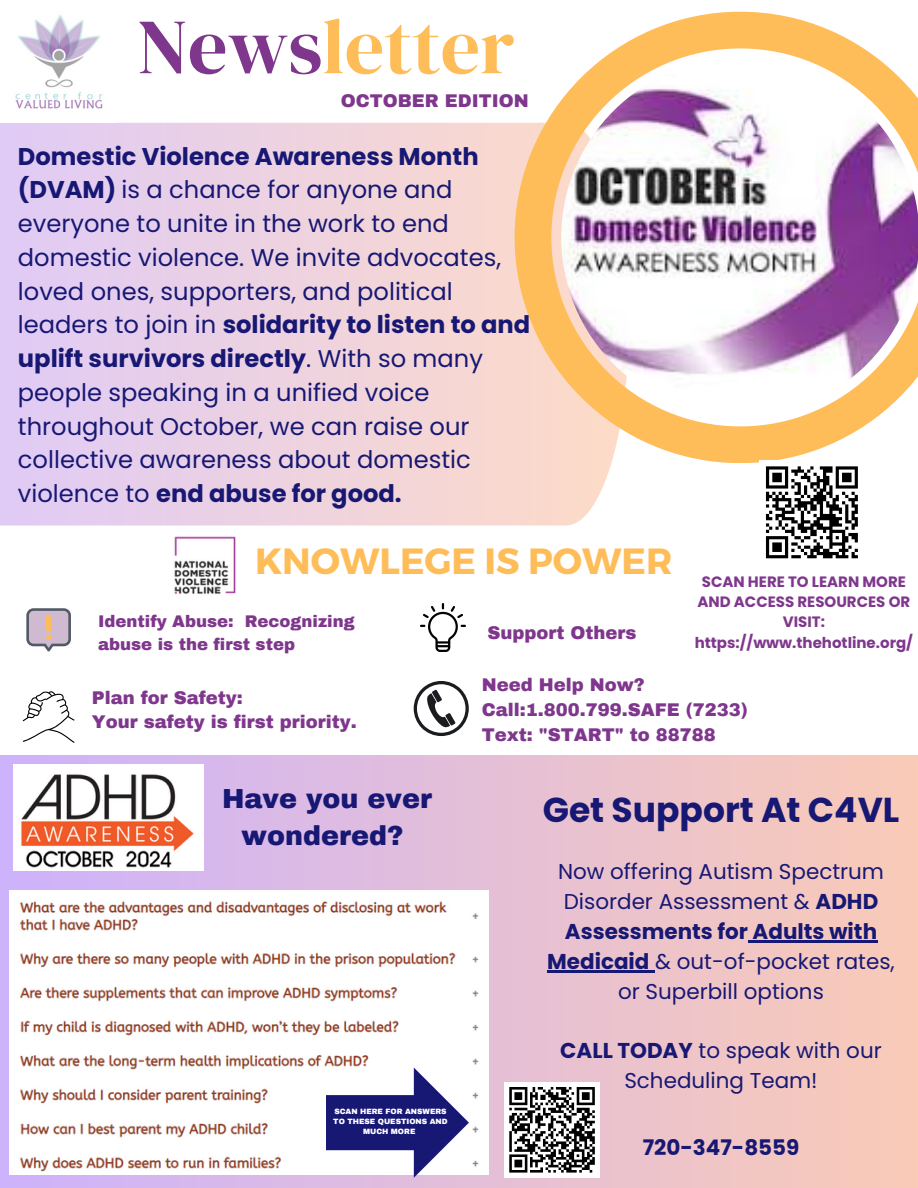
<style>
.page{position:relative;width:918px;height:1188px;background:#fff}
.page>*{position:absolute;margin:0;border:0;box-sizing:border-box;transform-origin:0 0}
.t1{font:78px "DM Serif Display";color:#ffbd59}
.t2{font:700 36.45px "Montserrat";color:#ffbd59}
.t3{font:700 34.5px "Poppins";color:#171874}
.t4{font:900 27px/37.2px "Archivo";color:#171874;text-align:center}
.t5{font:24.15px/33.8px "Poppins";color:#171874}
.t6{font:21.45px/29.8px "Poppins";color:#171874;text-align:center}
.t7{font:700 21.45px "Poppins";color:#171874}
.t8{font:900 18px "Archivo";color:#7f378d}
.t9{font:900 16.5px/22.5px "Archivo";color:#7f378d}
.t10{font:700 15px/20.2px "Poppins";color:#7f378d;text-align:center}
.t11{font:900 7.5px/10.2px "Archivo";color:#fff;text-align:center}
.s1{color:#7f378d}
.s2{font-weight:700}
</style>
<div class="page">
<svg style="left:0;top:123px;width:612px;height:403px;background:#ecd1e1"></svg>
<svg style="left:515px;top:12px;width:403px;height:451px"></svg>
<div style="left:0;top:756px;width:918px;height:432px;background:linear-gradient(to right,#d2bafd,#f7c7b6)"></div>
<img style="left:15px;top:15px;width:88px;height:94px">
<img style="left:174px;top:536px;width:62px;height:58px">
<div style="left:760px;top:460px;width:104px;height:105px;background:#fff"></div>
<svg style="left:766px;top:466px;width:92px;height:93px"></svg>
<svg style="left:26px;top:608px;width:45px;height:44px;background:#bfb1bd"></svg>
<img style="left:420px;top:603px;width:45px;height:49px">
<svg style="left:23px;top:691px;width:51px;height:52px"></svg>
<svg style="left:414px;top:681px;width:55px;height:55px"></svg>
<img style="left:9px;top:891px;width:480px;height:283px">
<img style="left:14px;top:764px;width:190px;height:106px">
<hr style="left:748px;top:940px;width:129px;height:2px;background:#171874">
<hr style="left:547px;top:970px;width:103px;height:2px;background:#171874">
<div style="left:504px;top:1082px;width:96px;height:96px;background:#fff"></div>
<svg style="left:509px;top:1087px;width:86px;height:86px"></svg>
<svg style="left:326px;top:1068px;width:143px;height:110px"></svg>
<p class="t1" style="left:137px;top:-8px;width:379px"><span class="s1">News</span>letter</p>
<p class="t8" style="left:341px;top:91px;width:189px">OCTOBER EDITION</p>
<p class="t5" style="left:18px;top:139px;width:514px"><span class="s2">Domestic Violence Awareness Month (DVAM)</span> is a chance for anyone and everyone to unite in the work to end domestic violence. We invite advocates, loved ones, supporters, and political leaders to join in <span class="s2">solidarity to listen to and uplift survivors directly</span>. With so many people speaking in a unified voice throughout October, we can raise our collective awareness about domestic violence to <span class="s2">end abuse for good.</span></p>
<p class="t2" style="left:255px;top:537px;width:419px">KNOWLEGE IS POWER</p>
<p class="t9" style="left:98px;top:611px;width:258px">Identify Abuse: Recognizing abuse is the first step</p>
<p class="t8" style="left:92px;top:688px;width:152px">Plan for Safety:</p>
<p class="t8" style="left:92px;top:712px;width:266px">Your safety is first priority.</p>
<p class="t4" style="left:222px;top:780px;width:211px">Have you ever wondered?</p>
<p class="t11" style="left:333px;top:1106px;width:116px">SCAN HERE FOR ANSWERS<br>TO THESE QUESTIONS AND<br>MUCH MORE</p>
<h4 class="t8" style="left:487px;top:623px;width:150px">Support Others</h4>
<p class="t10" style="left:695px;top:571px;width:220px">SCAN HERE TO LEARN MORE<br>AND ACCESS RESOURCES OR<br>VISIT: https://www.thehotline.org/</p>
<p class="t8" style="left:482px;top:675px;width:164px">Need Help Now?</p>
<p class="t8" style="left:482px;top:700px;width:268px">Call:1.800.799.SAFE (7233)</p>
<p class="t8" style="left:482px;top:725px;width:236px">Text: "START" to 88788</p>
<p class="t3" style="left:543px;top:785px;width:358px">Get Support At C4VL</p>
<h2 class="t6" style="left:547px;top:857px;width:349px">Now offering Autism Spectrum<br>Disorder Assessment &amp; <span class="s2">ADHD<br>Assessments for Adults with<br>Medicaid</span> &amp; out-of-pocket rates, or Superbill options</h2>
<p class="t6" style="left:560px;top:1036px;width:323px"><span class="s2">CALL TODAY</span> to speak with our<br>Scheduling Team!</p>
<p class="t7" style="left:643px;top:1132px;width:158px">720-347-8559</p>
</div>
